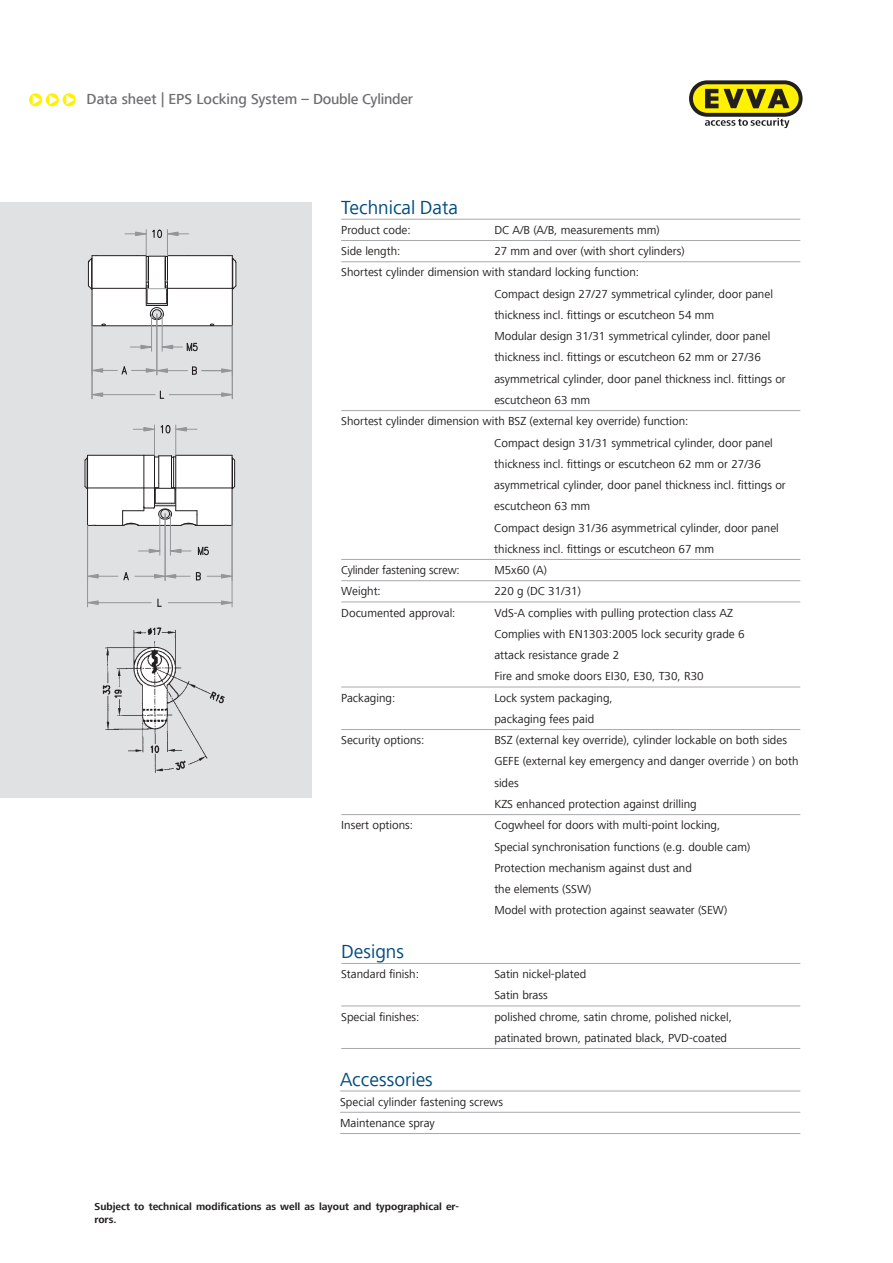
<style>
.page{position:relative;width:893px;height:1263px;background:#fff}
.page>*{position:absolute;margin:0;border:0;box-sizing:border-box;transform-origin:0 0}
.t1{font:19.5px "Frutiger Next LT";color:#004d7e}
.t2{font:500 15px "Frutiger Next LT";color:#6c6d70}
.t3{font:12px/21.3px "Frutiger Next LT";color:#231f20}
.t4{font:700 10.5px/12.6px "Frutiger Next LT";color:#231f20}
</style>
<div class="page">
<svg style="left:689px;top:80px;width:114px;height:48px"></svg>
<div style="left:0;top:202px;width:312px;height:595px;background:#e0e1e3"></div>
<hr style="left:341px;top:219px;width:459px;height:1px;background:#a8a9ad">
<hr style="left:341px;top:240px;width:459px;height:1px;background:#a8a9ad">
<hr style="left:341px;top:261px;width:459px;height:1px;background:#a8a9ad">
<hr style="left:341px;top:410px;width:459px;height:1px;background:#a8a9ad">
<hr style="left:341px;top:559px;width:459px;height:1px;background:#a8a9ad">
<hr style="left:341px;top:580px;width:459px;height:1px;background:#a8a9ad">
<hr style="left:341px;top:602px;width:459px;height:1px;background:#a8a9ad">
<hr style="left:341px;top:687px;width:459px;height:1px;background:#a8a9ad">
<hr style="left:341px;top:729px;width:459px;height:1px;background:#a8a9ad">
<hr style="left:341px;top:814px;width:459px;height:1px;background:#a8a9ad">
<hr style="left:341px;top:963px;width:459px;height:1px;background:#a8a9ad">
<hr style="left:341px;top:1006px;width:459px;height:1px;background:#a8a9ad">
<hr style="left:341px;top:1048px;width:459px;height:1px;background:#a8a9ad">
<hr style="left:340px;top:1091px;width:460px;height:1px;background:#a8a9ad">
<hr style="left:340px;top:1112px;width:460px;height:1px;background:#a8a9ad">
<hr style="left:340px;top:1133px;width:460px;height:1px;background:#a8a9ad">
<svg style="left:29px;top:93px;width:47px;height:13px"></svg>
<img style="left:99px;top:598px;width:134px;height:175px">
<svg style="left:84px;top:455px;width:152px;height:72px;background:#e7e7e7"></svg>
<hr style="left:154px;top:425px;width:1px;height:30px;background:#939598">
<hr style="left:175px;top:425px;width:1px;height:30px;background:#939598">
<hr style="left:159px;top:514px;width:1px;height:41px;background:#939598">
<hr style="left:170px;top:514px;width:1px;height:41px;background:#939598">
<svg style="left:139px;top:548px;width:22px;height:6px"></svg>
<svg style="left:171px;top:548px;width:20px;height:6px"></svg>
<hr style="left:165px;top:514px;width:1px;height:66px;background:#939598">
<svg style="left:207px;top:573px;width:25px;height:6px"></svg>
<hr style="left:232px;top:525px;width:1px;height:82px;background:#939598">
<hr style="left:87px;top:525px;width:1px;height:82px;background:#939598">
<hr style="left:168px;top:602px;width:53px;height:1px;background:#939598">
<hr style="left:98px;top:602px;width:53px;height:1px;background:#939598">
<svg style="left:221px;top:600px;width:12px;height:5px"></svg>
<svg style="left:88px;top:600px;width:11px;height:5px"></svg>
<svg style="left:133px;top:424px;width:64px;height:10px"></svg>
<svg style="left:197px;top:546px;width:12px;height:10px"></svg>
<svg style="left:88px;top:571px;width:113px;height:10px"></svg>
<svg style="left:157px;top:599px;width:4px;height:8px"></svg>
<svg style="left:87px;top:229px;width:150px;height:171px"></svg>
<p class="t2" style="left:87px;top:91px;width:328px">Data sheet | EPS Locking System – Double Cylinder</p>
<h1 class="t1" style="left:341px;top:197px;width:118px">Technical Data</h1>
<p class="t3" style="left:341px;top:219px;width:71px">Product code:</p>
<p class="t3" style="left:494px;top:219px;width:167px">DC A/B (A/B, measurements mm)</p>
<p class="t3" style="left:341px;top:241px;width:61px">Side length:</p>
<p class="t3" style="left:494px;top:241px;width:192px">27 mm and over (with short cylinders)</p>
<p class="t3" style="left:341px;top:262px;width:299px">Shortest cylinder dimension with standard locking function:</p>
<p class="t3" style="left:494px;top:283px;width:280px">Compact design 27/27 symmetrical cylinder, door panel</p>
<p class="t3" style="left:494px;top:304px;width:221px">thickness incl. fittings or escutcheon 54 mm</p>
<p class="t3" style="left:494px;top:326px;width:277px">Modular design 31/31 symmetrical cylinder, door panel</p>
<p class="t3" style="left:494px;top:347px;width:268px">thickness incl. fittings or escutcheon 62 mm or 27/36</p>
<p class="t3" style="left:494px;top:368px;width:293px">asymmetrical cylinder, door panel thickness incl. fittings or</p>
<p class="t3" style="left:494px;top:389px;width:97px">escutcheon 63 mm</p>
<p class="t3" style="left:341px;top:411px;width:349px">Shortest cylinder dimension with BSZ (external key override) function:</p>
<p class="t3" style="left:494px;top:432px;width:280px">Compact design 31/31 symmetrical cylinder, door panel</p>
<p class="t3" style="left:494px;top:453px;width:268px">thickness incl. fittings or escutcheon 62 mm or 27/36</p>
<p class="t3" style="left:494px;top:474px;width:293px">asymmetrical cylinder, door panel thickness incl. fittings or</p>
<p class="t3" style="left:494px;top:496px;width:97px">escutcheon 63 mm</p>
<p class="t3" style="left:494px;top:517px;width:286px">Compact design 31/36 asymmetrical cylinder, door panel</p>
<p class="t3" style="left:494px;top:538px;width:221px">thickness incl. fittings or escutcheon 67 mm</p>
<p class="t3" style="left:341px;top:559px;width:120px">Cylinder fastening screw:</p>
<p class="t3" style="left:494px;top:559px;width:54px">M5x60 (A)</p>
<p class="t3" style="left:341px;top:581px;width:41px">Weight:</p>
<p class="t3" style="left:494px;top:581px;width:88px">220 g (DC 31/31)</p>
<p class="t3" style="left:341px;top:602px;width:116px">Documented approval:</p>
<p class="t3" style="left:494px;top:602px;width:252px">VdS-A complies with pulling protection class AZ Complies with EN1303:2005 lock security grade 6 attack resistance grade 2<br>Fire and smoke doors EI30, E30, T30, R30</p>
<p class="t3" style="left:341px;top:687px;width:56px">Packaging:</p>
<p class="t3" style="left:494px;top:687px;width:120px">Lock system packaging, packaging fees paid</p>
<p class="t3" style="left:341px;top:730px;width:85px">Security options:</p>
<p class="t3" style="left:494px;top:730px;width:306px">BSZ (external key override), cylinder lockable on both sides GEFE (external key emergency and danger override ) on both sides<br>KZS enhanced protection against drilling</p>
<p class="t3" style="left:341px;top:815px;width:73px">Insert options:</p>
<p class="t3" style="left:494px;top:815px;width:258px">Cogwheel for doors with multi-point locking, Special synchronisation functions (e.g. double cam)<br>Protection mechanism against dust and<br>the elements (SSW)<br>Model with protection against seawater (SEW)</p>
<h1 class="t1" style="left:341px;top:941px;width:64px">Designs</h1>
<p class="t3" style="left:341px;top:963px;width:79px">Standard finish:</p>
<p class="t3" style="left:494px;top:963px;width:93px">Satin nickel-plated<br>Satin brass</p>
<p class="t3" style="left:341px;top:1006px;width:80px">Special finishes:</p>
<p class="t3" style="left:494px;top:1006px;width:239px">polished chrome, satin chrome, polished nickel, patinated brown, patinated black, PVD-coated</p>
<h1 class="t1" style="left:340px;top:1068px;width:94px">Accessories</h1>
<p class="t3" style="left:340px;top:1091px;width:164px">Special cylinder fastening screws<br>Maintenance spray</p>
<p class="t4" style="left:95px;top:1200px;width:366px">Subject to technical modifications as well as layout and typographical er&shy;rors.</p>
</div>
